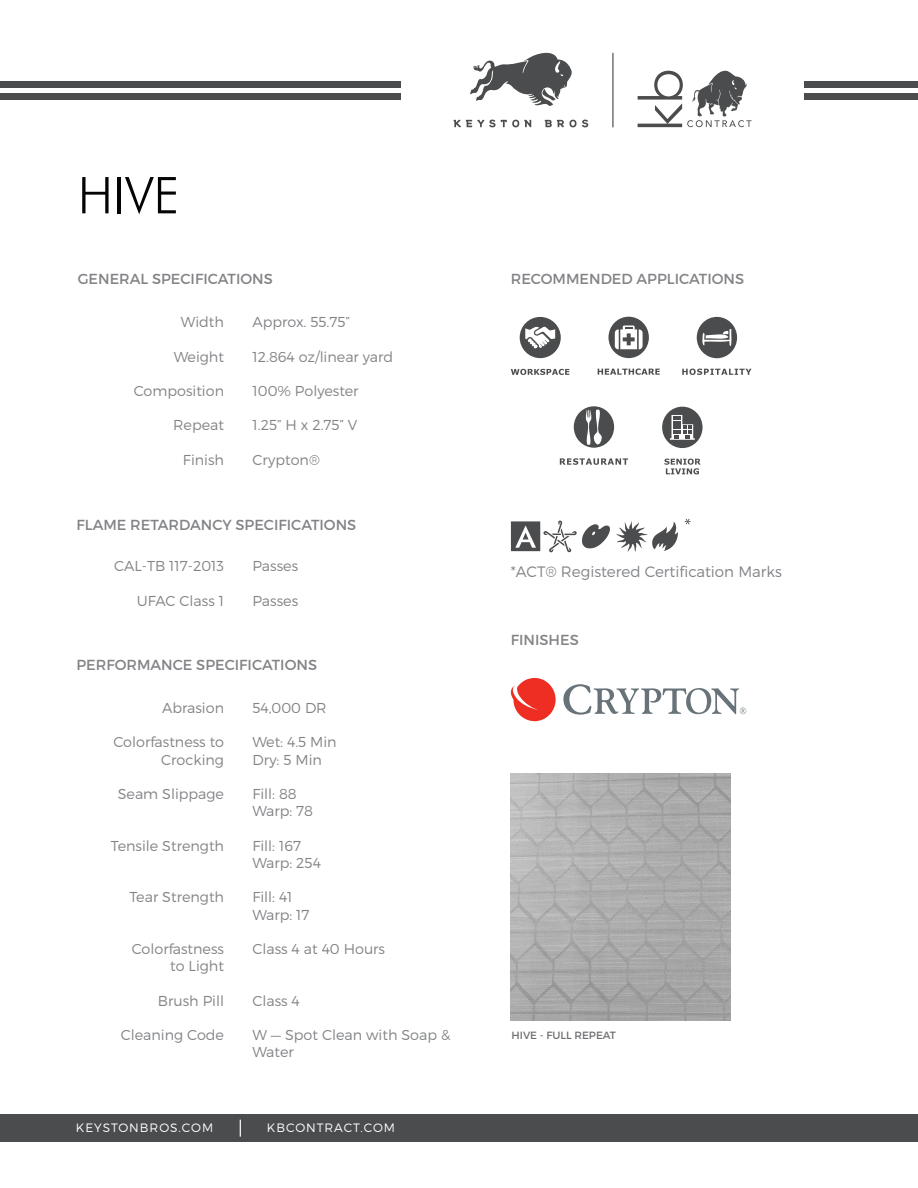
<style>
.page{position:relative;width:918px;height:1188px;background:#fff}
.page>*{position:absolute;margin:0;border:0;box-sizing:border-box;transform-origin:0 0}
.t1{font:300 50.7px "Futura BT";color:#040503}
.t2{font:300 15.15px "Montserrat";color:#818386}
.t3{font:14.55px "Montserrat";color:#818386}
.t4{font:300 14.4px/17.2px "Montserrat";color:#818386;text-align:right}
.t5{font:300 12.15px "Montserrat";letter-spacing:.08em;color:#fff}
.t6{font:10.5px "Montserrat";color:#6c6d70}
</style>
<div class="page">
<div style="left:0;top:1115px;width:918px;height:27px;background:#4b4c4d"></div>
<svg style="left:240px;top:1120px;width:1px;height:17px"></svg>
<div style="left:0;top:93px;width:400px;height:6px;background:#4b4c4d"></div>
<div style="left:0;top:81px;width:400px;height:6px;background:#4b4c4d"></div>
<div style="left:805px;top:93px;width:113px;height:6px;background:#4b4c4d"></div>
<div style="left:805px;top:81px;width:113px;height:6px;background:#4b4c4d"></div>
<hr style="left:612px;top:53px;width:2px;height:74px;background:#4b4c4d">
<svg style="left:470px;top:52px;width:102px;height:54px"></svg>
<svg style="left:454px;top:120px;width:77px;height:7px"></svg>
<svg style="left:545px;top:120px;width:43px;height:7px"></svg>
<svg style="left:638px;top:70px;width:114px;height:57px"></svg>
<img style="left:511px;top:773px;width:220px;height:248px">
<svg style="left:697px;top:317px;width:40px;height:41px"></svg>
<svg style="left:682px;top:369px;width:70px;height:6px"></svg>
<svg style="left:609px;top:317px;width:40px;height:41px"></svg>
<svg style="left:598px;top:369px;width:62px;height:6px"></svg>
<svg style="left:520px;top:317px;width:41px;height:41px"></svg>
<svg style="left:511px;top:369px;width:58px;height:6px"></svg>
<svg style="left:560px;top:458px;width:68px;height:7px"></svg>
<svg style="left:574px;top:406px;width:40px;height:42px"></svg>
<svg style="left:664px;top:459px;width:37px;height:15px"></svg>
<svg style="left:662px;top:407px;width:41px;height:41px"></svg>
<svg style="left:616px;top:521px;width:62px;height:31px"></svg>
<svg style="left:511px;top:521px;width:99px;height:31px"></svg>
<svg style="left:685px;top:519px;width:6px;height:5px"></svg>
<svg style="left:563px;top:684px;width:183px;height:31px"></svg>
<svg style="left:510px;top:678px;width:46px;height:43px"></svg>
<p class="t1" style="left:78px;top:165px;width:103px">HIVE</p>
<p class="t3" style="left:78px;top:270px;width:197px">GENERAL SPECIFICATIONS</p>
<p class="t4" style="left:181px;top:313px;width:45px">Width</p>
<p class="t4" style="left:174px;top:348px;width:52px">Weight</p>
<p class="t4" style="left:134px;top:382px;width:92px">Composition</p>
<p class="t4" style="left:173px;top:416px;width:52px">Repeat</p>
<p class="t4" style="left:183px;top:451px;width:43px">Finish</p>
<p class="t4" style="left:253px;top:313px;width:99px">Approx. 55.75”</p>
<p class="t4" style="left:253px;top:348px;width:142px">12.864 oz/linear yard</p>
<p class="t4" style="left:253px;top:382px;width:108px">100% Polyester</p>
<p class="t4" style="left:253px;top:416px;width:106px">1.25” H x 2.75” V</p>
<p class="t4" style="left:253px;top:451px;width:69px">Crypton®</p>
<p class="t3" style="left:76px;top:516px;width:281px">FLAME RETARDANCY SPECIFICATIONS</p>
<p class="t4" style="left:114px;top:557px;width:112px">CAL-TB 117-2013</p>
<p class="t4" style="left:137px;top:592px;width:89px">UFAC Class 1</p>
<p class="t4" style="left:252px;top:557px;width:47px">Passes</p>
<p class="t4" style="left:252px;top:592px;width:47px">Passes</p>
<p class="t3" style="left:76px;top:656px;width:242px">PERFORMANCE SPECIFICATIONS</p>
<p class="t4" style="left:162px;top:699px;width:63px">Abrasion</p>
<p class="t4" style="left:114px;top:733px;width:112px">Colorfastness to<br>Crocking</p>
<p class="t4" style="left:118px;top:785px;width:108px">Seam Slippage</p>
<p class="t4" style="left:111px;top:837px;width:115px">Tensile Strength</p>
<p class="t4" style="left:129px;top:888px;width:96px">Tear Strength</p>
<p class="t4" style="left:132px;top:940px;width:94px">Colorfastness</p>
<p class="t4" style="left:170px;top:957px;width:55px">to Light</p>
<p class="t4" style="left:158px;top:992px;width:68px">Brush Pill</p>
<p class="t4" style="left:121px;top:1026px;width:105px">Cleaning Code</p>
<p class="t4" style="left:252px;top:699px;width:76px">54,000 DR</p>
<p class="t4" style="left:252px;top:733px;width:86px">Wet: 4.5 Min</p>
<p class="t4" style="left:252px;top:751px;width:71px">Dry: 5 Min</p>
<p class="t4" style="left:252px;top:785px;width:46px">Fill: 88</p>
<p class="t4" style="left:252px;top:802px;width:62px">Warp: 78</p>
<p class="t4" style="left:252px;top:837px;width:50px">Fill: 167</p>
<p class="t4" style="left:252px;top:854px;width:70px">Warp: 254</p>
<p class="t4" style="left:252px;top:888px;width:42px">Fill: 41</p>
<p class="t4" style="left:252px;top:906px;width:59px">Warp: 17</p>
<p class="t4" style="left:252px;top:940px;width:134px">Class 4 at 40 Hours</p>
<p class="t4" style="left:252px;top:992px;width:49px">Class 4</p>
<p class="t4" style="left:252px;top:1026px;width:199px;text-align:left">W — Spot Clean with Soap &amp;<br>Water</p>
<p class="t5" style="left:76px;top:1121px;width:139px">KEYSTONBROS.COM</p>
<p class="t5" style="left:267px;top:1121px;width:130px">KBCONTRACT.COM</p>
<p class="t3" style="left:511px;top:270px;width:235px">RECOMMENDED APPLICATIONS</p>
<p class="t2" style="left:511px;top:562px;width:273px">*ACT® Registered Certification Marks</p>
<p class="t3" style="left:511px;top:631px;width:69px">FINISHES</p>
<p class="t6" style="left:512px;top:1029px;width:106px">HIVE - FULL REPEAT</p>
</div>
